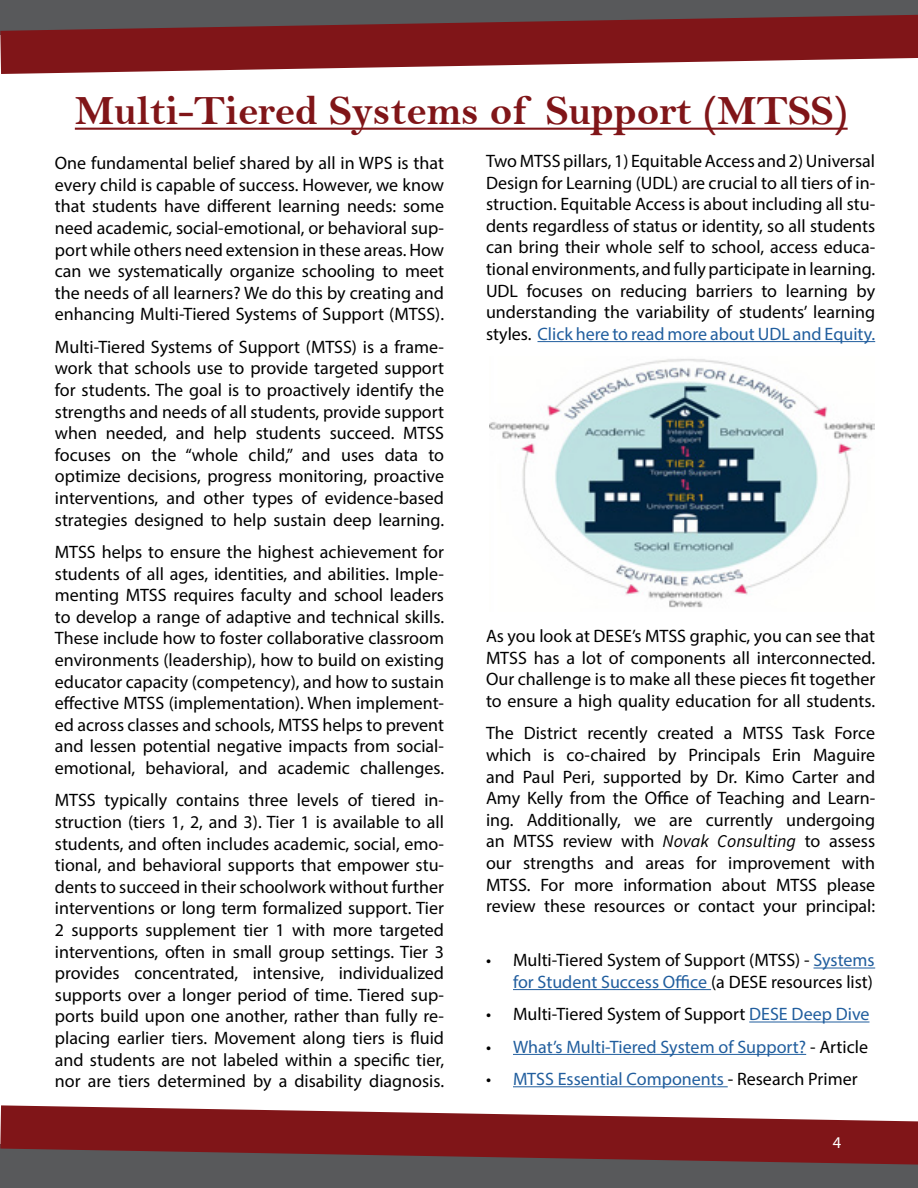
<style>
.page{position:relative;width:918px;height:1188px;background:#fff}
.page>*{position:absolute;margin:0;border:0;box-sizing:border-box;transform-origin:0 0}
.t1{font:42px "Bell MT Bold";color:#801518}
.t2{font:18px/21.6px "Myriad Pro";color:#000;text-align:justify}
.t3{font:18px "Myriad Pro";color:#215e9e}
.t4{font:16.5px "Myriad Pro";color:#fff}
.s1{color:#215e9e}
.s2{font-family:"Source Sans Variable";font-style:italic}
.s3{color:#000}
</style>
<div class="page">
<div style="left:0;top:0;width:918px;height:35px;background:#58595b"></div>
<svg style="left:0;top:15px;width:918px;height:59px;fill:#801518"></svg>
<div style="left:0;top:1145px;width:918px;height:43px;background:#58595b"></div>
<svg style="left:0;top:1105px;width:918px;height:60px;fill:#801518"></svg>
<hr style="left:75px;top:128px;width:773px;height:2px;background:#801518">
<hr style="left:537px;top:341px;width:338px;height:1px;background:#215e9e">
<hr style="left:814px;top:968px;width:61px;height:1px;background:#215e9e">
<hr style="left:513px;top:989px;width:198px;height:1px;background:#215e9e">
<hr style="left:749px;top:1022px;width:121px;height:1px;background:#215e9e">
<hr style="left:513px;top:1054px;width:293px;height:1px;background:#215e9e">
<hr style="left:513px;top:1086px;width:215px;height:1px;background:#215e9e">
<img style="left:490px;top:359px;width:385px;height:249px">
<h1 class="t1" style="left:75px;top:86px;width:774px">Multi-Tiered Systems of Support (MTSS)</h1>
<p class="t2" style="left:55px;top:152px;width:391px">One fundamental belief shared by all in WPS is that every child is capable of success. However, we know that students have different learning needs: some need academic, social-emotional, or behavioral sup&shy;port while others need extension in these areas. How can we systematically organize schooling to meet the needs of all learners? We do this by creating and enhancing Multi-Tiered Systems of Support (MTSS).</p>
<p class="t2" style="left:55px;top:336px;width:391px">Multi-Tiered Systems of Support (MTSS) is a frame&shy;work that schools use to provide targeted support for students. The goal is to proactively identify the strengths and needs of all students, provide support when needed, and help students succeed. MTSS focuses on the “whole child,” and uses data to optimize decisions, progress monitoring, proactive interventions, and other types of evidence-based strategies designed to help sustain deep learning.</p>
<p class="t2" style="left:55px;top:541px;width:391px">MTSS helps to ensure the highest achievement for students of all ages, identities, and abilities. Imple&shy;menting MTSS requires faculty and school leaders to develop a range of adaptive and technical skills.<br>These include how to foster collaborative classroom environments (leadership), how to build on existing educator capacity (competency), and how to sustain effective MTSS (implementation). When implement&shy;ed across classes and schools, MTSS helps to prevent and lessen potential negative impacts from social&shy;emotional, behavioral, and academic challenges.</p>
<p class="t2" style="left:55px;top:789px;width:391px">MTSS typically contains three levels of tiered in&shy;struction (tiers 1, 2, and 3). Tier 1 is available to all students, and often includes academic, social, emo&shy;tional, and behavioral supports that empower stu&shy;dents to succeed in their schoolwork without further interventions or long term formalized support. Tier 2 supports supplement tier 1 with more targeted interventions, often in small group settings. Tier 3 provides concentrated, intensive, individualized supports over a longer period of time. Tiered sup&shy;ports build upon one another, rather than fully re&shy;placing earlier tiers. Movement along tiers is fluid and students are not labeled within a specific tier, nor are tiers determined by a disability diagnosis.</p>
<p class="t2" style="left:486px;top:150px;width:391px">Two MTSS pillars, 1) Equitable Access and 2) Universal Design for Learning (UDL) are crucial to all tiers of in&shy;struction. Equitable Access is about including all stu&shy;dents regardless of status or identity, so all students can bring their whole self to school, access educa&shy;tional environments, and fully participate in learning.<br>UDL focuses on reducing barriers to learning by understanding the variability of students’ learning styles. <span class="s1">Click here to read more about UDL and Equity.</span></p>
<p class="t2" style="left:486px;top:625px;width:391px">As you look at DESE’s MTSS graphic, you can see that MTSS has a lot of components all interconnected.<br>Our challenge is to make all these pieces fit together to ensure a high quality education for all students.</p>
<p class="t2" style="left:486px;top:722px;width:391px">The District recently created a MTSS Task Force which is co-chaired by Principals Erin Maguire and Paul Peri, supported by Dr. Kimo Carter and Amy Kelly from the Office of Teaching and Learn&shy;ing. Additionally, we are currently undergoing an MTSS review with <span class="s2">Novak Consulting</span> to assess our strengths and areas for improvement with MTSS. For more information about MTSS please review these resources or contact your principal:</p>
<p class="t2" style="left:486px;top:949px;width:390px;text-align:right">• Multi-Tiered System of Support (MTSS) - <span class="s1">Systems for Student Success Office</span> (a DESE resources list)</p>
<p class="t2" style="left:486px;top:1003px;width:385px">• Multi-Tiered System of Support <span class="s1">DESE Deep Dive</span></p>
<p class="t3" style="left:486px;top:1035px;width:384px"><span class="s3">•</span> What’s Multi-Tiered System of Support? <span class="s3">- Article</span></p>
<p class="t3" style="left:486px;top:1068px;width:373px"><span class="s3">•</span> MTSS Essential Components <span class="s3">- Research Primer</span></p>
<p class="t4" style="left:833px;top:1132px;width:10px">4</p>
</div>
